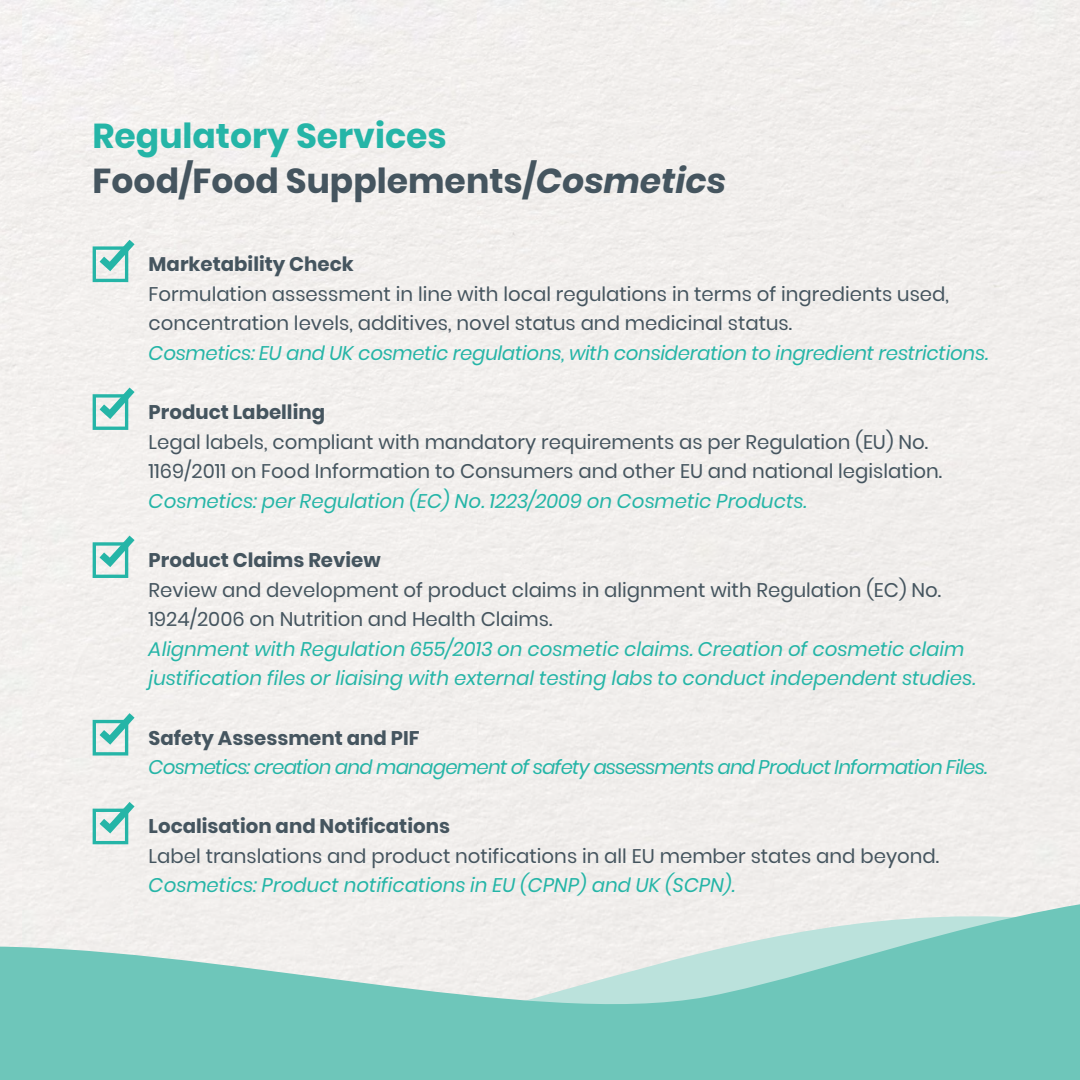
<style>
.page{position:relative;width:1080px;height:1080px;background:#fff}
.page>*{position:absolute;margin:0;border:0;box-sizing:border-box;transform-origin:0 0}
.t1{font:700 34.5px/44.4px "Poppins";color:#45555f}
.t2{font:19.7px/29.6px "Poppins";color:#45555f}
.t3{font:italic 19.7px/29.6px "Poppins";color:#25b5a7}
.t4{font:700 19.7px "Poppins";color:#45555f}
.t5{font:italic 19.7px "Poppins";letter-spacing:-.035em;color:#25b5a7}
.s1{color:#25b5a7}
.s2{font-style:italic}
</style>
<div class="page">
<div style="left:0;top:860px;width:1080px;height:29px;background:#f1eeec"></div>
<svg style="left:0;top:889px;width:1080px;height:191px;background:#a0d5cd"></svg>
<svg style="left:93px;top:240px;width:42px;height:42px"></svg>
<svg style="left:93px;top:388px;width:42px;height:42px"></svg>
<svg style="left:93px;top:536px;width:42px;height:42px"></svg>
<svg style="left:93px;top:713px;width:42px;height:43px;background:#a4d9d2"></svg>
<svg style="left:93px;top:802px;width:42px;height:42px;background:#a3d8d2"></svg>
<h1 class="t1" style="left:93px;top:114px;width:635px"><span class="s1">Regulatory Services<br></span>Food/Food Supplements/<span class="s2">Cosmetics</span></h1>
<p class="t4" style="left:149px;top:253px;width:207px">Marketability Check</p>
<p class="t2" style="left:149px;top:279px;width:802px">Formulation assessment in line with local regulations in terms of ingredients used, concentration levels, additives, novel status and medicinal status.</p>
<p class="t3" style="left:149px;top:338px;width:841px">Cosmetics: EU and UK cosmetic regulations, with consideration to ingredient restrictions.</p>
<p class="t4" style="left:149px;top:401px;width:178px">Product Labelling</p>
<p class="t2" style="left:149px;top:427px;width:795px">Legal labels, compliant with mandatory requirements as per Regulation (EU) No.<br>1169/2011 on Food Information to Consumers and other EU and national legislation.</p>
<p class="t3" style="left:149px;top:486px;width:660px">Cosmetics: per Regulation (EC) No. 1223/2009 on Cosmetic Products.</p>
<p class="t4" style="left:149px;top:549px;width:234px">Product Claims Review</p>
<p class="t2" style="left:149px;top:575px;width:794px">Review and development of product claims in alignment with Regulation (EC) No.<br>1924/2006 on Nutrition and Health Claims.</p>
<p class="t3" style="left:149px;top:634px;width:828px">Alignment with Regulation 655/2013 on cosmetic claims. Creation of cosmetic claim justification files or liaising with external testing labs to conduct independent studies.</p>
<p class="t4" style="left:149px;top:726px;width:273px">Safety Assessment and PIF</p>
<p class="t5" style="left:149px;top:756px;width:840px">Cosmetics: creation and management of safety assessments and Product Information Files.</p>
<p class="t4" style="left:149px;top:815px;width:303px">Localisation and Notifications</p>
<p class="t2" style="left:149px;top:841px;width:792px">Label translations and product notifications in all EU member states and beyond.</p>
<p class="t3" style="left:149px;top:871px;width:588px">Cosmetics: Product notifications in EU (CPNP) and UK (SCPN).</p>
</div>
